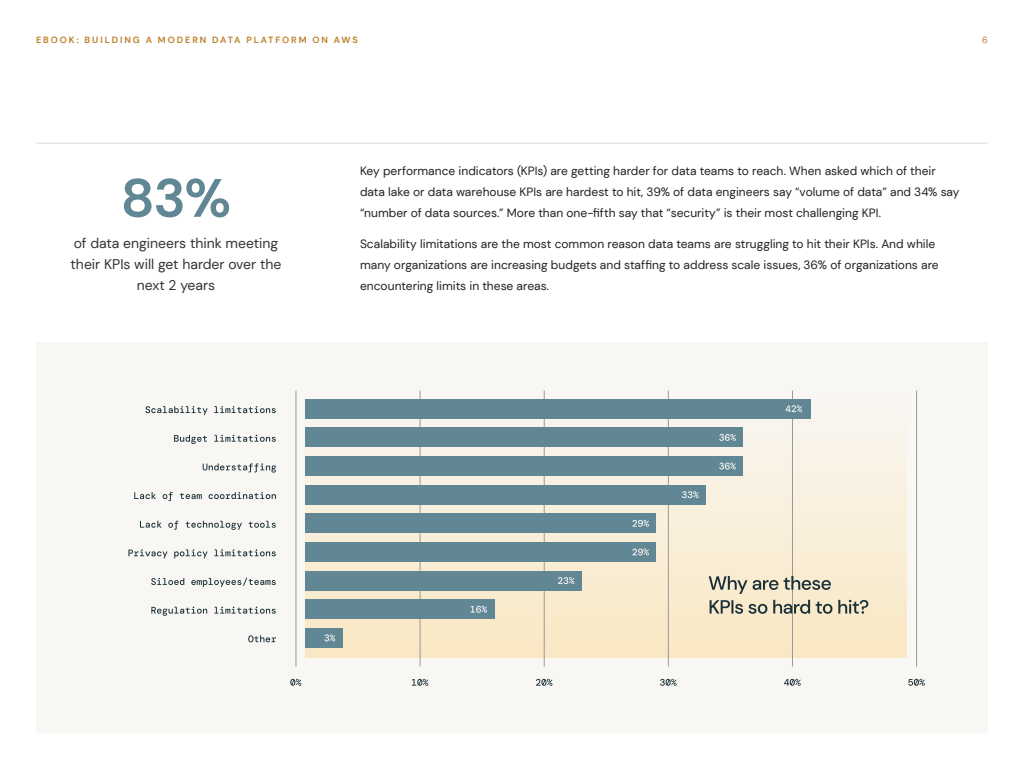
<style>
.page{position:relative;width:1024px;height:768px;background:#fff}
.page>*{position:absolute;margin:0;border:0;box-sizing:border-box;transform-origin:0 0}
.Body_Copy{font:700 54px "DM Sans";color:#618794}
.Body_Copy-2{font:14px/21px "DM Sans";color:#333;text-align:center}
.paragraph____body{font:12px/21px "DM Sans";color:#231f20}
.t1{font:700 9px "DM Sans";letter-spacing:.22em;color:#bd802b}
.t2{font:9px "DM Sans";color:#bd802b}
</style>
<div class="page">
<hr style="left:36px;top:143px;width:952px;height:1px;background:#dce0e2">
<div style="left:36px;top:342px;width:952px;height:390px;background:#f9f7f4"></div>
<div style="left:305px;top:390px;width:602px;height:267px;background:linear-gradient(to bottom,#f5f4f1,#f8e7c3)"></div>
<hr style="left:296px;top:391px;width:1px;height:276px;background:#999">
<hr style="left:420px;top:391px;width:1px;height:276px;background:#999">
<hr style="left:544px;top:391px;width:1px;height:276px;background:#999">
<hr style="left:668px;top:391px;width:1px;height:276px;background:#999">
<hr style="left:792px;top:391px;width:1px;height:276px;background:#999">
<hr style="left:916px;top:391px;width:1px;height:276px;background:#999">
<svg style="left:709px;top:576px;width:159px;height:38px;background:#c9c3ae"></svg>
<svg style="left:128px;top:406px;width:148px;height:236px"></svg>
<svg style="left:290px;top:679px;width:11px;height:7px"></svg>
<svg style="left:412px;top:679px;width:16px;height:7px"></svg>
<svg style="left:536px;top:679px;width:16px;height:7px"></svg>
<svg style="left:660px;top:679px;width:17px;height:7px"></svg>
<svg style="left:784px;top:679px;width:17px;height:7px"></svg>
<svg style="left:908px;top:679px;width:17px;height:7px"></svg>
<div style="left:305px;top:399px;width:505px;height:19px;background:#618794"></div>
<div style="left:305px;top:428px;width:438px;height:19px;background:#618794"></div>
<div style="left:305px;top:456px;width:438px;height:20px;background:#618794"></div>
<div style="left:305px;top:485px;width:401px;height:19px;background:#618794"></div>
<div style="left:305px;top:514px;width:351px;height:19px;background:#618794"></div>
<div style="left:305px;top:542px;width:351px;height:20px;background:#618794"></div>
<div style="left:305px;top:571px;width:277px;height:19px;background:#618794"></div>
<div style="left:305px;top:600px;width:189px;height:19px;background:#618794"></div>
<div style="left:305px;top:628px;width:38px;height:19px;background:#618794"></div>
<svg style="left:786px;top:405px;width:16px;height:7px"></svg>
<svg style="left:719px;top:434px;width:17px;height:7px"></svg>
<svg style="left:719px;top:463px;width:17px;height:6px"></svg>
<svg style="left:682px;top:491px;width:17px;height:7px"></svg>
<svg style="left:633px;top:520px;width:16px;height:7px"></svg>
<svg style="left:633px;top:549px;width:16px;height:6px"></svg>
<svg style="left:471px;top:606px;width:16px;height:7px"></svg>
<svg style="left:324px;top:634px;width:11px;height:7px"></svg>
<svg style="left:558px;top:577px;width:16px;height:7px"></svg>
<p class="t1" style="left:36px;top:34px;width:323px">EBOOK: BUILDING A MODERN DATA PLATFORM ON AWS</p>
<p class="t2" style="left:982px;top:34px;width:7px">6</p>
<p class="Body_Copy" style="left:121px;top:164px;width:112px">83%</p>
<p class="Body_Copy-2" style="left:71px;top:232px;width:212px">of data engineers think meeting their KPIs will get harder over the next 2 years</p>
<p class="paragraph____body" style="left:360px;top:160px;width:601px">Key performance indicators (KPIs) are getting harder for data teams to reach. When asked which of their data lake or data warehouse KPIs are hardest to hit, 39% of data engineers say “volume of data” and 34% say “number of data sources.” More than one-fifth say that “security” is their most challenging KPI.</p>
<p class="paragraph____body" style="left:360px;top:233px;width:580px">Scalability limitations are the most common reason data teams are struggling to hit their KPIs. And while many organizations are increasing budgets and staffing to address scale issues, 36% of organizations are encountering limits in these areas.</p>
</div>
